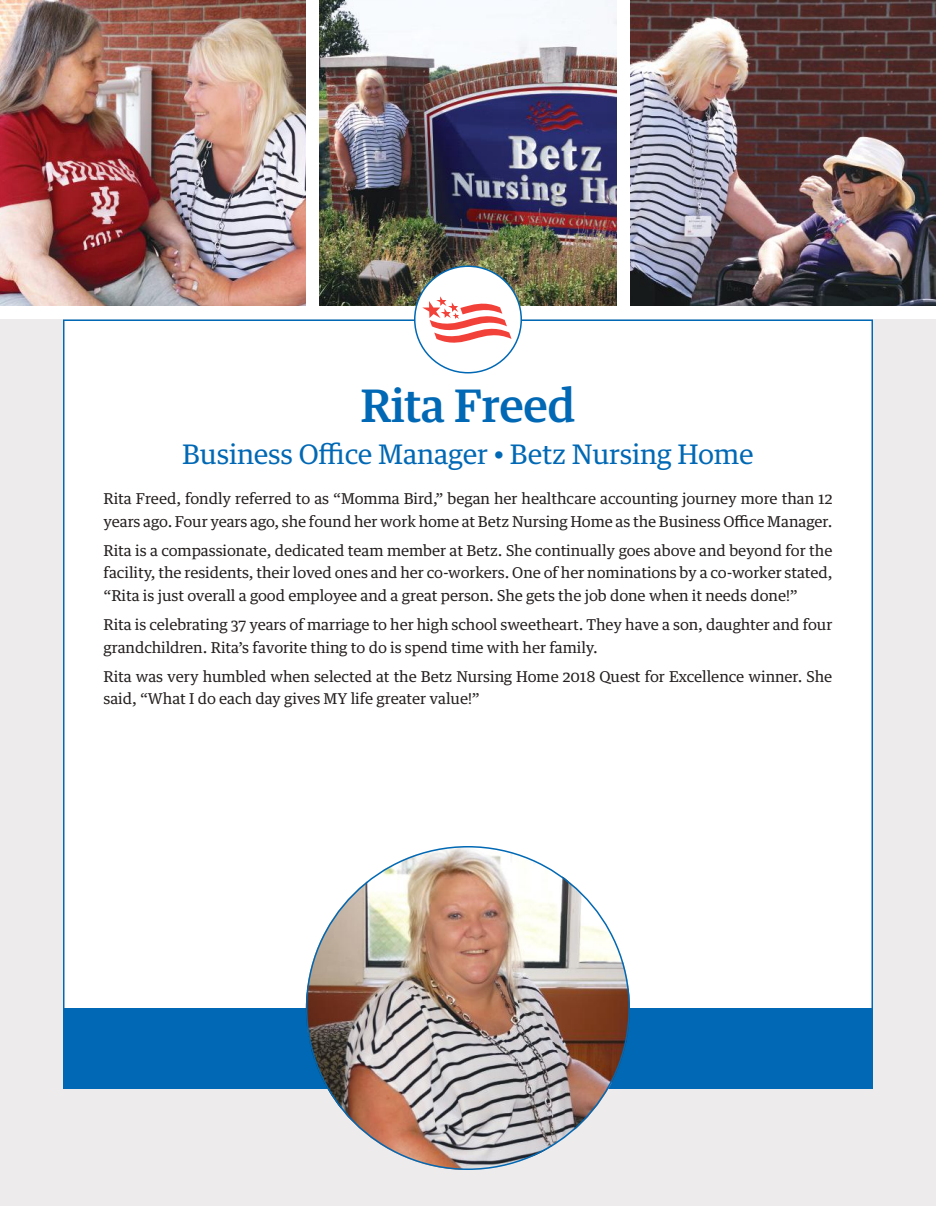
<style>
.page{position:relative;width:936px;height:1206px;background:#fff}
.page>*{position:absolute;margin:0;border:0;box-sizing:border-box;transform-origin:0 0}
.t1{font:500 45px "Guardian Text Egyp";letter-spacing:-.01em;color:#0068b4}
.t2{font:27px "Guardian Text Egyp";letter-spacing:-.01em;color:#0068b4}
.t3{font:15px/22.5px "Guardian Text Egyp";letter-spacing:-.005em;color:#241f1f}
</style>
<div class="page">
<div style="left:0;top:320px;width:936px;height:886px;background:#eeebec"></div>
<img style="left:0;top:0;width:306px;height:306px">
<img style="left:319px;top:0;width:297px;height:306px">
<img style="left:630px;top:0;width:306px;height:306px">
<div style="left:63px;top:320px;width:810px;height:769px;background:#fff;border:2px solid #0068b4"></div>
<div style="left:415px;top:266px;width:106px;height:107px;background:#fff;border-radius:50%"></div>
<svg style="left:422px;top:296px;width:90px;height:47px"></svg>
<div style="left:414px;top:266px;width:108px;height:108px;border:2px solid #0068b4;border-radius:50%"></div>
<div style="left:63px;top:1008px;width:810px;height:81px;background:#0068b4"></div>
<img style="left:306px;top:846px;width:324px;height:324px;border-radius:162px">
<h1 class="t1" style="left:360px;top:369px;width:217px">Rita Freed</h1>
<h2 class="t2" style="left:182px;top:432px;width:573px">Business Office Manager • Betz Nursing Home</h2>
<p class="t3" style="left:104px;top:486px;width:731px">Rita Freed, fondly referred to as “Momma Bird,” began her healthcare accounting journey more than 12 years ago. Four years ago, she found her work home at Betz Nursing Home as the Business Office Manager.</p>
<p class="t3" style="left:104px;top:538px;width:731px;text-align:justify">Rita is a compassionate, dedicated team member at Betz. She continually goes above and beyond for the facility, the residents, their loved ones and her co-workers. One of her nominations by a co-worker stated, “Rita is just overall a good employee and a great person. She gets the job done when it needs done!”</p>
<p class="t3" style="left:104px;top:612px;width:730px">Rita is celebrating 37 years of marriage to her high school sweetheart. They have a son, daughter and four grandchildren. Rita’s favorite thing to do is spend time with her family.</p>
<p class="t3" style="left:104px;top:664px;width:730px">Rita was very humbled when selected at the Betz Nursing Home 2018 Quest for Excellence winner. She said, “What I do each day gives MY life greater value!”</p>
</div>
